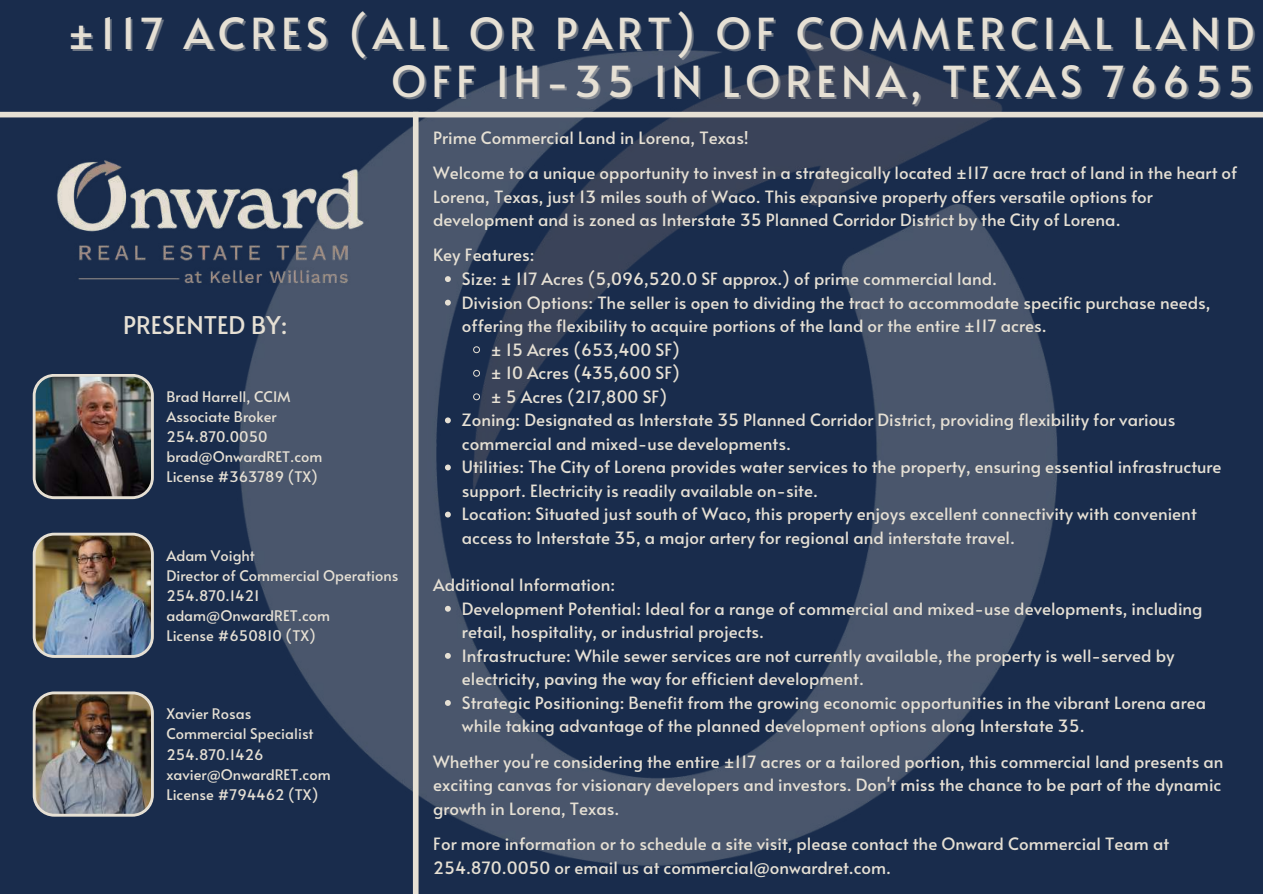
<style>
.page{position:relative;width:1263px;height:894px;background:#fff}
.page>*{position:absolute;margin:0;border:0;box-sizing:border-box;transform-origin:0 0}
.t1{font:42.6px/48.3px "Alata";letter-spacing:.115em;color:#e6e0d4;text-align:right}
.t2{font:24.3px "Alata";color:#e6e0d4}
.t3{font:16.95px/23.5px "Alata";color:#e6e0d4}
.t4{font:14.55px/20.1px "Alata";color:#e6e0d4}
</style>
<div class="page">
<div style="left:0;top:0;width:1263px;height:893px;background:#192c4c"></div>
<img style="left:89px;top:30px;width:1117px;height:863px">
<div style="left:413px;top:112px;width:6px;height:781px;background:#e6e0d4"></div>
<div style="left:0;top:112px;width:1263px;height:5px;background:#e6e0d4"></div>
<svg style="left:445px;top:276px;width:6px;height:6px"></svg>
<svg style="left:445px;top:299px;width:6px;height:6px"></svg>
<svg style="left:473px;top:346px;width:7px;height:7px"></svg>
<svg style="left:473px;top:369px;width:7px;height:8px"></svg>
<svg style="left:473px;top:393px;width:7px;height:7px"></svg>
<svg style="left:445px;top:417px;width:6px;height:6px"></svg>
<svg style="left:445px;top:464px;width:6px;height:6px"></svg>
<svg style="left:445px;top:511px;width:6px;height:6px"></svg>
<svg style="left:445px;top:605px;width:6px;height:6px"></svg>
<svg style="left:445px;top:652px;width:6px;height:6px"></svg>
<svg style="left:445px;top:699px;width:6px;height:6px"></svg>
<img style="left:33px;top:374px;width:121px;height:125px">
<img style="left:33px;top:532px;width:121px;height:125px">
<img style="left:57px;top:140px;width:346px;height:170px">
<img style="left:33px;top:691px;width:121px;height:125px">
<h1 class="t1" style="left:67px;top:7px;width:1188px">±117 ACRES (ALL OR PART) OF COMMERCIAL LAND<br>OFF IH-35 IN LORENA, TEXAS 76655</h1>
<h2 class="t2" style="left:123px;top:307px;width:166px">PRESENTED BY:</h2>
<p class="t4" style="left:166px;top:386px;width:158px">Brad Harrell, CCIM<br>Associate Broker<br>254.870.0050 brad@OnwardRET.com<br>License #363789 (TX)</p>
<p class="t4" style="left:166px;top:544px;width:233px">Adam Voight<br>Director of Commercial Operations<br>254.870.1421 adam@OnwardRET.com<br>License #650810 (TX)</p>
<p class="t4" style="left:166px;top:703px;width:166px">Xavier Rosas<br>Commercial Specialist<br>254.870.1426 xavier@OnwardRET.com<br>License #794462 (TX)</p>
<p class="t3" style="left:433px;top:119px;width:806px;line-height:35.2px">Prime Commercial Land in Lorena, Texas!<br>Welcome to a unique opportunity to invest in a strategically located ±117 acre tract of land in the heart of</p>
<p class="t3" style="left:433px;top:184px;width:721px">Lorena, Texas, just 13 miles south of Waco. This expansive property offers versatile options for development and is zoned as Interstate 35 Planned Corridor District by the City of Lorena.</p>
<p class="t3" style="left:433px;top:242px;width:103px">Key Features:</p>
<p class="t3" style="left:462px;top:266px;width:537px">Size: ± 117 Acres (5,096,520.0 SF approx.) of prime commercial land.</p>
<p class="t3" style="left:462px;top:290px;width:750px">Division Options: The seller is open to dividing the tract to accommodate specific purchase needs,</p>
<p class="t3" style="left:462px;top:313px;width:586px">offering the flexibility to acquire portions of the land or the entire ±117 acres.</p>
<p class="t3" style="left:491px;top:337px;width:191px">± 15 Acres (653,400 SF)</p>
<p class="t3" style="left:491px;top:360px;width:191px">± 10 Acres (435,600 SF)</p>
<p class="t3" style="left:491px;top:384px;width:178px">± 5 Acres (217,800 SF)</p>
<p class="t3" style="left:462px;top:407px;width:715px">Zoning: Designated as Interstate 35 Planned Corridor District, providing flexibility for various</p>
<p class="t3" style="left:462px;top:431px;width:330px">commercial and mixed-use developments.</p>
<p class="t3" style="left:462px;top:454px;width:761px">Utilities: The City of Lorena provides water services to the property, ensuring essential infrastructure</p>
<p class="t3" style="left:462px;top:478px;width:358px">support. Electricity is readily available on-site.</p>
<p class="t3" style="left:462px;top:501px;width:736px">Location: Situated just south of Waco, this property enjoys excellent connectivity with convenient</p>
<p class="t3" style="left:462px;top:525px;width:555px">access to Interstate 35, a major artery for regional and interstate travel.</p>
<p class="t3" style="left:462px;top:572px;width:746px;text-indent:-29px">Additional Information:<br>Development Potential: Ideal for a range of commercial and mixed-use developments, including retail, hospitality, or industrial projects.<br>Infrastructure: While sewer services are not currently available, the property is well-served by electricity, paving the way for efficient development.<br>Strategic Positioning: Benefit from the growing economic opportunities in the vibrant Lorena area while taking advantage of the planned development options along Interstate 35.</p>
<p class="t3" style="left:433px;top:748px;width:792px">Whether you're considering the entire ±117 acres or a tailored portion, this commercial land presents an exciting canvas for visionary developers and investors. Don't miss the chance to be part of the dynamic growth in Lorena, Texas.</p>
<p class="t3" style="left:433px;top:831px;width:738px">For more information or to schedule a site visit, please contact the Onward Commercial Team at<br>254.870.0050 or email us at commercial@onwardret.com.</p>
</div>
